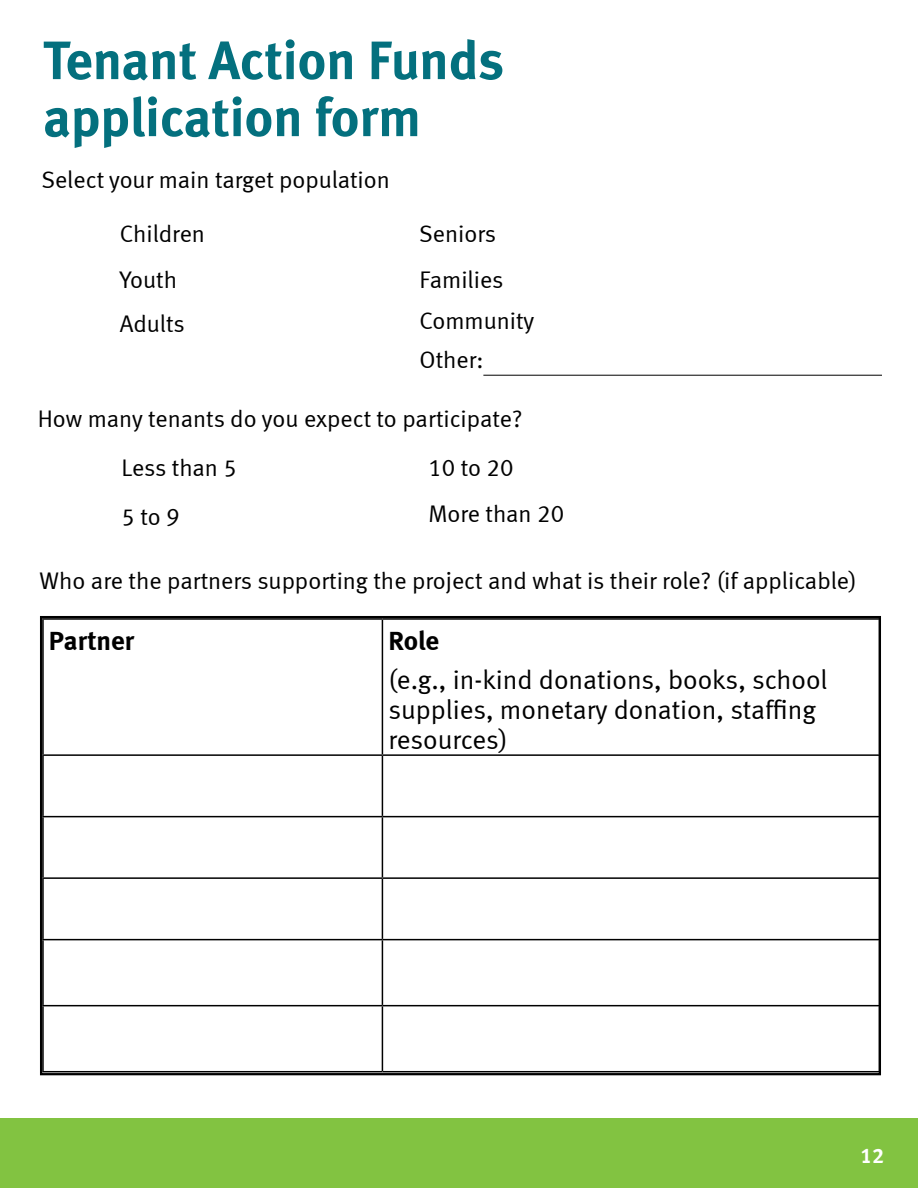
<style>
.page{position:relative;width:918px;height:1188px;background:#fff}
.page>*{position:absolute;margin:0;border:0;box-sizing:border-box;transform-origin:0 0}
.Header_style_1{font:54px/57px "Meta Bold LF";color:#04707e}
.Paragraph_Style_3{font:27px/30px "Meta Normal LF";color:#000}
.t1{font:27px "Meta Bold LF";letter-spacing:-.005em;color:#000}
.t2{font:24px "Meta Normal";color:#000}
.t3{font:24px "Meta Normal LF";color:#000}
.t4{font:21px "Meta Bold LF";color:#fff}
</style>
<div class="page">
<hr style="left:483px;top:375px;width:399px;height:1px;background:#000">
<hr style="left:42px;top:618px;width:340px;height:2px;background:#000">
<hr style="left:42px;top:620px;width:2px;height:134px;background:#000">
<hr style="left:382px;top:618px;width:498px;height:2px;background:#000">
<hr style="left:382px;top:620px;width:1px;height:134px;background:#000">
<hr style="left:42px;top:754px;width:340px;height:2px;background:#000">
<hr style="left:42px;top:756px;width:2px;height:60px;background:#000">
<hr style="left:382px;top:754px;width:498px;height:2px;background:#000">
<hr style="left:382px;top:756px;width:1px;height:60px;background:#000">
<hr style="left:42px;top:816px;width:340px;height:1px;background:#000">
<hr style="left:42px;top:817px;width:2px;height:60px;background:#000">
<hr style="left:382px;top:816px;width:498px;height:1px;background:#000">
<hr style="left:382px;top:817px;width:1px;height:60px;background:#000">
<hr style="left:42px;top:877px;width:340px;height:2px;background:#000">
<hr style="left:42px;top:879px;width:2px;height:60px;background:#000">
<hr style="left:382px;top:877px;width:498px;height:2px;background:#000">
<hr style="left:382px;top:879px;width:1px;height:60px;background:#000">
<hr style="left:42px;top:939px;width:340px;height:1px;background:#000">
<hr style="left:42px;top:940px;width:2px;height:65px;background:#000">
<hr style="left:382px;top:939px;width:498px;height:1px;background:#000">
<hr style="left:382px;top:940px;width:1px;height:65px;background:#000">
<hr style="left:42px;top:1005px;width:340px;height:1px;background:#000">
<hr style="left:42px;top:1006px;width:2px;height:65px;background:#000">
<hr style="left:382px;top:1005px;width:498px;height:1px;background:#000">
<hr style="left:382px;top:1006px;width:1px;height:65px;background:#000">
<hr style="left:42px;top:1071px;width:340px;height:1px;background:#000">
<hr style="left:382px;top:1071px;width:498px;height:1px;background:#000">
<div style="left:40px;top:616px;width:841px;height:459px;border:2px solid #000"></div>
<div style="left:0;top:1119px;width:918px;height:69px;background:#82c341"></div>
<h1 class="Header_style_1" style="left:43px;top:31px;width:462px">Tenant Action Funds application form</h1>
<p class="t2" style="left:41px;top:166px;width:350px">Select your main target population</p>
<p class="t3" style="left:120px;top:220px;width:87px">Children</p>
<p class="t3" style="left:119px;top:266px;width:59px">Youth</p>
<p class="t3" style="left:120px;top:309px;width:67px">Adults</p>
<p class="t3" style="left:419px;top:220px;width:78px">Seniors</p>
<p class="t3" style="left:420px;top:266px;width:85px">Families</p>
<p class="t3" style="left:420px;top:306px;width:116px">Community</p>
<p class="t3" style="left:420px;top:345px;width:65px">Other:</p>
<p class="t2" style="left:38px;top:405px;width:486px">How many tenants do you expect to participate?</p>
<p class="t3" style="left:121px;top:454px;width:117px">Less than 5</p>
<p class="t3" style="left:121px;top:503px;width:60px">5 to 9</p>
<p class="t3" style="left:428px;top:454px;width:87px">10 to 20</p>
<p class="t3" style="left:428px;top:500px;width:137px">More than 20</p>
<p class="t2" style="left:40px;top:567px;width:819px">Who are the partners supporting the project and what is their role? (if applicable)</p>
<p class="t1" style="left:49px;top:625px;width:87px">Partner</p>
<p class="t1" style="left:388px;top:625px;width:52px">Role</p>
<p class="Paragraph_Style_3" style="left:388px;top:664px;width:440px">(e.g., in-kind donations, books, school supplies, monetary donation, staffing resources)</p>
<p class="t4" style="left:861px;top:1143px;width:25px">12</p>
</div>
